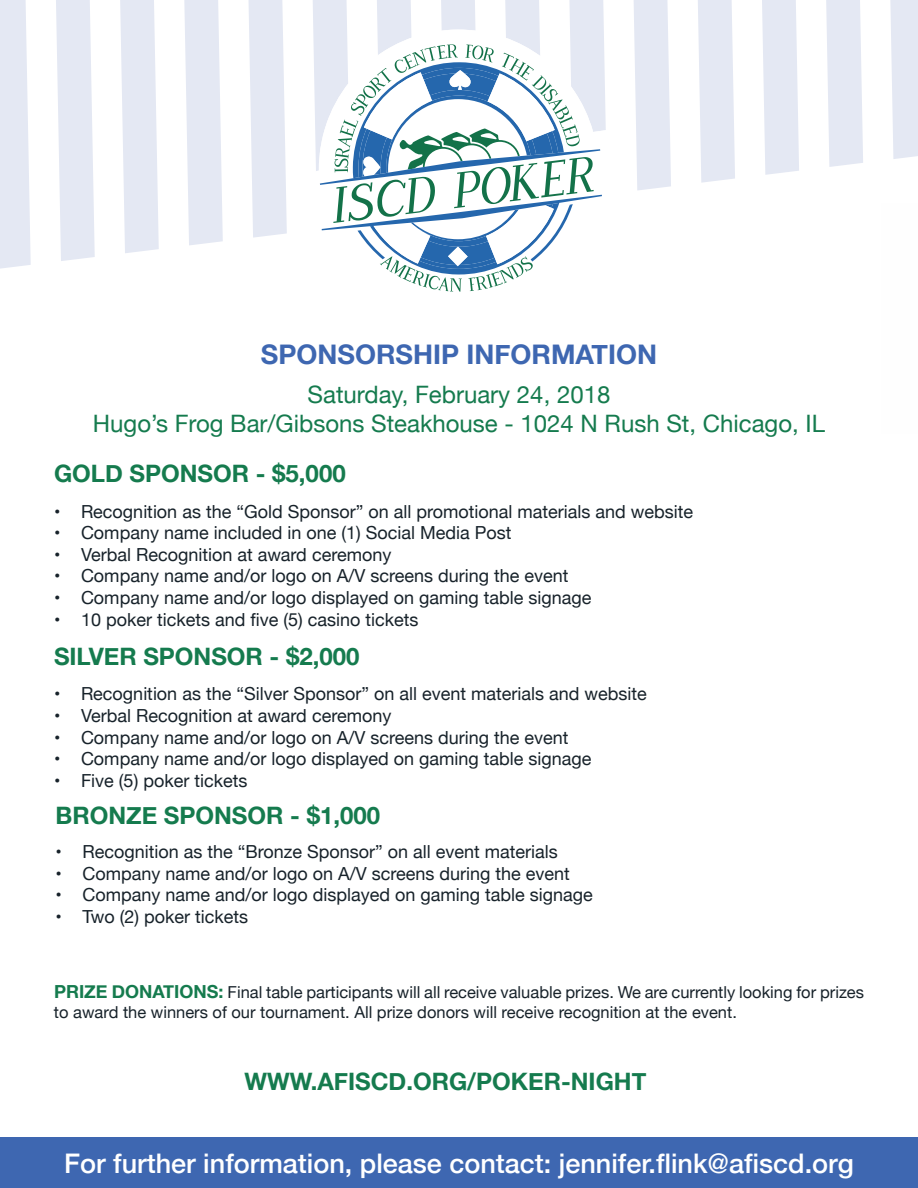
<style>
.page{position:relative;width:918px;height:1188px;background:#fff}
.page>*{position:absolute;margin:0;border:0;box-sizing:border-box;transform-origin:0 0}
.t1{font:500 27px "Helvetica Neue";color:#fff}
.t2{font:700 27px "Helvetica Neue";color:#3e67b1}
.t3{font:700 24px "Helvetica Neue";color:#157b4e}
.t4{font:24px/28.8px "Helvetica Neue";color:#157b4e;text-align:center}
.t5{font:18px "Helvetica Neue";color:#17222a}
.t6{font:16.5px/19.8px "Helvetica Neue";color:#17222a}
.s1{font-weight:700;font-size:18px;color:#157b4e}
</style>
<div class="page">
<div style="left:0;top:1137px;width:918px;height:51px;background:#3e67b1"></div>
<svg style="left:0;top:0;width:31px;height:269px;background:#e6eaf4"></svg>
<svg style="left:56px;top:0;width:39px;height:261px;background:#e7ebf4"></svg>
<svg style="left:120px;top:0;width:39px;height:253px;background:#e7ebf4"></svg>
<svg style="left:184px;top:0;width:39px;height:245px;background:#e7ebf4"></svg>
<svg style="left:249px;top:0;width:38px;height:238px;background:#e7eaf4"></svg>
<svg style="left:634px;top:0;width:37px;height:190px;background:#e6eaf4"></svg>
<svg style="left:698px;top:0;width:37px;height:183px;background:#e6eaf4"></svg>
<svg style="left:762px;top:0;width:37px;height:175px;background:#e6eaf4"></svg>
<svg style="left:826px;top:0;width:37px;height:167px;background:#e6eaf4"></svg>
<svg style="left:890px;top:0;width:28px;height:159px;background:#e6e9f3"></svg>
<svg style="left:313px;top:0;width:293px;height:292px"></svg>
<h1 class="t2" style="left:261px;top:333px;width:398px">SPONSORSHIP INFORMATION</h1>
<h2 class="t4" style="left:93px;top:381px;width:734px">Saturday, February 24, 2018<br>Hugo’s Frog Bar/Gibsons Steakhouse - 1024 N Rush St, Chicago, IL</h2>
<h2 class="t3" style="left:54px;top:455px;width:293px">GOLD SPONSOR - $5,000</h2>
<p class="t5" style="left:54px;top:498px;width:641px">• Recognition as the “Gold Sponsor” on all promotional materials and website</p>
<p class="t5" style="left:54px;top:520px;width:459px">• Company name included in one (1) Social Media Post</p>
<p class="t5" style="left:54px;top:541px;width:339px">• Verbal Recognition at award ceremony</p>
<p class="t5" style="left:54px;top:563px;width:516px">• Company name and/or logo on A/V screens during the event</p>
<p class="t5" style="left:54px;top:585px;width:539px">• Company name and/or logo displayed on gaming table signage</p>
<p class="t5" style="left:54px;top:606px;width:366px">• 10 poker tickets and five (5) casino tickets</p>
<h2 class="t3" style="left:54px;top:637px;width:307px">SILVER SPONSOR - $2,000</h2>
<p class="t5" style="left:54px;top:681px;width:594px">• Recognition as the “Silver Sponsor” on all event materials and website</p>
<p class="t5" style="left:54px;top:703px;width:339px">• Verbal Recognition at award ceremony</p>
<p class="t5" style="left:54px;top:724px;width:516px">• Company name and/or logo on A/V screens during the event</p>
<p class="t5" style="left:54px;top:746px;width:539px">• Company name and/or logo displayed on gaming table signage</p>
<p class="t5" style="left:54px;top:767px;width:195px">• Five (5) poker tickets</p>
<h2 class="t3" style="left:55px;top:797px;width:326px">BRONZE SPONSOR - $1,000</h2>
<p class="t5" style="left:55px;top:839px;width:504px">• Recognition as the “Bronze Sponsor” on all event materials</p>
<p class="t5" style="left:55px;top:860px;width:516px">• Company name and/or logo on A/V screens during the event</p>
<p class="t5" style="left:55px;top:882px;width:539px">• Company name and/or logo displayed on gaming table signage</p>
<p class="t5" style="left:55px;top:904px;width:194px">• Two (2) poker tickets</p>
<p class="t6" style="left:54px;top:983px;width:812px"><span class="s1">PRIZE DONATIONS:</span> Final table participants will all receive valuable prizes. We are currently looking for prizes to award the winners of our tournament. All prize donors will receive recognition at the event.</p>
<h2 class="t3" style="left:245px;top:1063px;width:403px">WWW.AFISCD.ORG/POKER-NIGHT</h2>
<h1 class="t1" style="left:64px;top:1142px;width:791px">For further information, please contact: jennifer.flink@afiscd.org</h1>
</div>
